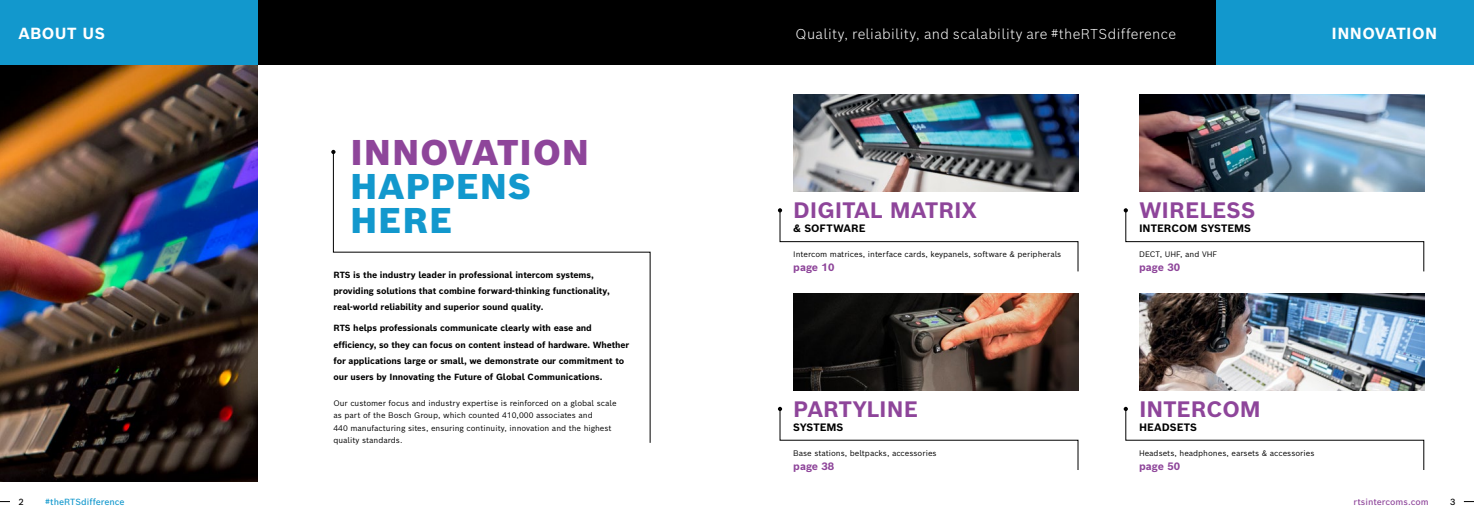
<style>
.page{position:relative;width:1474px;height:521px;background:#fff}
.page>*{position:absolute;margin:0;border:0;box-sizing:border-box;transform-origin:0 0}
.t1{font:900 35px/34.1px "Bosch Sans";letter-spacing:.025em;color:#1298cd}
.t2{font:900 35px "Bosch Sans";letter-spacing:.025em;color:#8e459a}
.t3{font:700 21.88px "Bosch Sans";color:#8e459a}
.t4{font:700 15.75px "Bosch Sans";letter-spacing:.025em;color:#fff}
.t5{font:300 14px "Bosch Sans";letter-spacing:.025em;color:#fff}
.t6{font:700 10.5px "Bosch Sans";color:#000}
.t7{font:700 10.5px "Bosch Sans";color:#8e459a}
.t8{font:700 8.75px/16.2px "Bosch Sans";letter-spacing:-.01em;color:#000}
.t9{font:500 8.75px "Bosch Sans";color:#1298cd}
.t10{font:500 8.75px "Bosch Sans";color:#8e459a}
.t11{font:500 8.75px "Bosch Sans";color:#000}
.t12{font:7.88px/12.2px "Bosch Sans";color:#000}
</style>
<div class="page">
<div style="left:737px;top:0;width:736px;height:65px;background:#000"></div>
<div style="left:0;top:0;width:737px;height:65px;background:#000"></div>
<div style="left:0;top:0;width:258px;height:65px;background:#1298cd"></div>
<div style="left:1215px;top:0;width:258px;height:65px;background:#1298cd"></div>
<svg style="left:778px;top:208px;width:300px;height:64px"></svg>
<img style="left:793px;top:95px;width:285px;height:97px">
<svg style="left:1123px;top:208px;width:301px;height:64px"></svg>
<img style="left:1139px;top:95px;width:284px;height:97px">
<svg style="left:778px;top:407px;width:300px;height:63px"></svg>
<img style="left:793px;top:293px;width:285px;height:97px">
<svg style="left:333px;top:151px;width:317px;height:292px"></svg>
<svg style="left:331px;top:150px;width:4px;height:4px"></svg>
<svg style="left:1123px;top:407px;width:301px;height:63px"></svg>
<img style="left:1139px;top:293px;width:284px;height:97px">
<img style="left:0;top:65px;width:258px;height:417px">
<h3 class="t4" style="left:18px;top:23px;width:88px">ABOUT US</h3>
<h3 class="t5" style="left:795px;top:25px;width:382px">Quality, reliability, and scalability are #theRTSdifference</h3>
<h3 class="t4" style="left:1331px;top:23px;width:107px">INNOVATION</h3>
<h1 class="t2" style="left:350px;top:129px;width:240px">INNOVATION</h1>
<h1 class="t1" style="left:350px;top:169px;width:182px">HAPPENS<br>HERE</h1>
<p class="t8" style="left:333px;top:266px;width:278px">RTS is the industry leader in professional intercom systems, providing solutions that combine forward-thinking functionality, real-world reliability and superior sound quality.</p>
<p class="t8" style="left:333px;top:320px;width:297px">RTS helps professionals communicate clearly with ease and efficiency, so they can focus on content instead of hardware. Whether for applications large or small, we demonstrate our commitment to our users by Innovating the Future of Global Communications.</p>
<p class="t12" style="left:333px;top:397px;width:284px">Our customer focus and industry expertise is reinforced on a global scale as part of the Bosch Group, which counted 410,000 associates and<br>440 manufacturing sites, ensuring continuity, innovation and the highest quality standards.</p>
<h2 class="t3" style="left:793px;top:195px;width:186px">DIGITAL MATRIX</h2>
<p class="t6" style="left:793px;top:221px;width:74px">&amp; SOFTWARE</p>
<h2 class="t3" style="left:1138px;top:195px;width:118px">WIRELESS</h2>
<p class="t6" style="left:1138px;top:221px;width:114px">INTERCOM SYSTEMS</p>
<p class="t12" style="left:793px;top:248px;width:269px">Intercom matrices, interface cards, keypanels, software &amp; peripherals</p>
<p class="t7" style="left:793px;top:261px;width:43px">page 10</p>
<p class="t12" style="left:1138px;top:248px;width:80px">DECT, UHF, and VHF</p>
<p class="t7" style="left:1138px;top:261px;width:43px">page 30</p>
<h2 class="t3" style="left:793px;top:394px;width:126px">PARTYLINE</h2>
<p class="t6" style="left:793px;top:420px;width:52px">SYSTEMS</p>
<h2 class="t3" style="left:1138px;top:394px;width:123px">INTERCOM</h2>
<p class="t6" style="left:1138px;top:420px;width:59px">HEADSETS</p>
<p class="t12" style="left:793px;top:447px;width:145px">Base stations, beltpacks, accessories</p>
<p class="t7" style="left:793px;top:459px;width:43px">page 38</p>
<p class="t12" style="left:1138px;top:447px;width:177px">Headsets, headphones, earsets &amp; accessories</p>
<p class="t7" style="left:1138px;top:459px;width:43px">page 50</p>
<p class="t11" style="left:18px;top:496px;width:7px">2</p>
<p class="t9" style="left:45px;top:496px;width:81px">#theRTSdifference</p>
<p class="t10" style="left:1353px;top:496px;width:77px">rtsintercoms.com</p>
<p class="t11" style="left:1450px;top:496px;width:7px">3</p>
</div>
